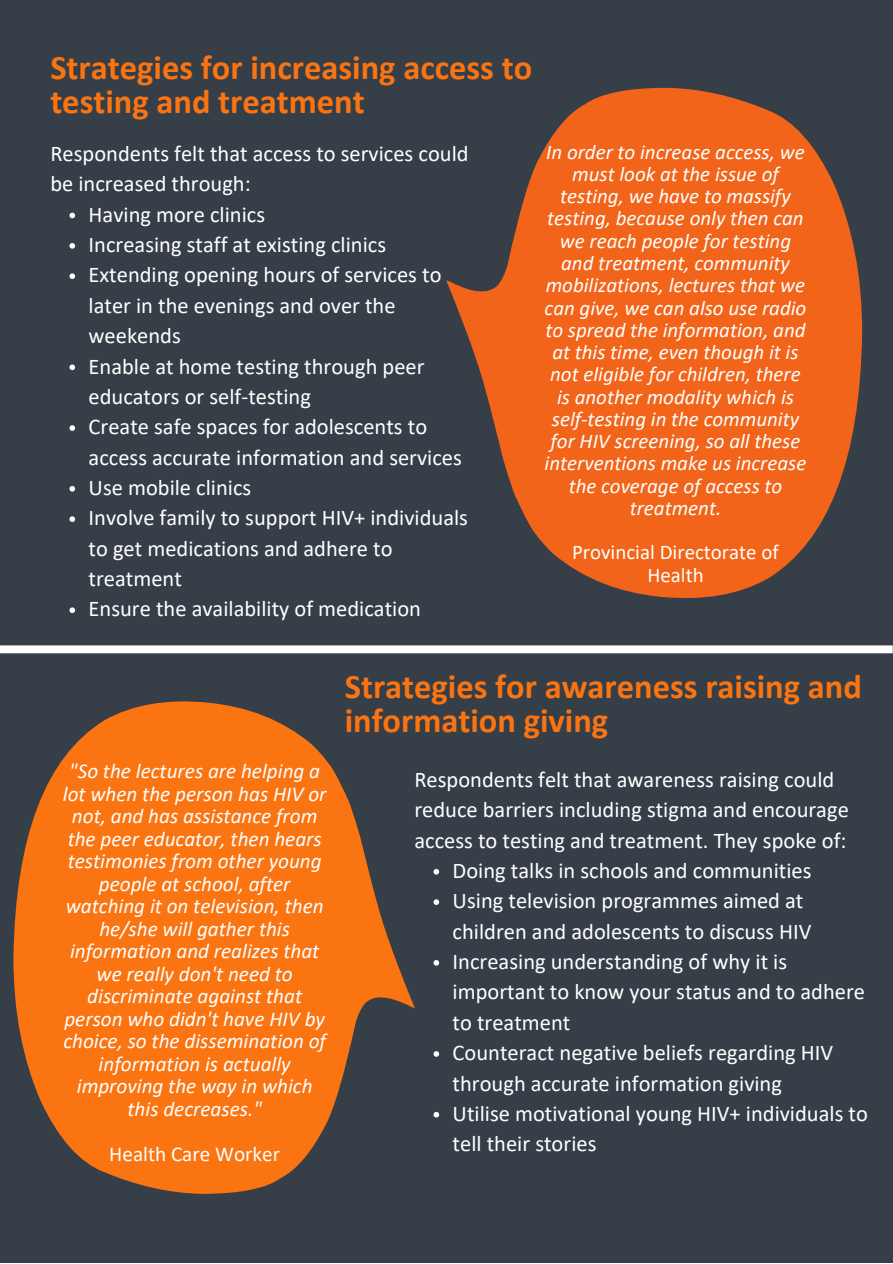
<style>
.page{position:relative;width:893px;height:1264px;background:#fff}
.page>*{position:absolute;margin:0;border:0;box-sizing:border-box;transform-origin:0 0}
.t1{font:700 34.5px/33.8px "Calibri";color:#fa7412}
.t2{font:22.5px/30.3px "Calibri";color:#fff}
.t3{font:italic 21.15px/22.5px "Calibri";color:#fff;text-align:center}
.t4{font:21.15px "Calibri";color:#fff}
.t5{font:italic 21px/22.2px "Calibri";color:#fff;text-align:center}
.t6{font:21px/22.2px "Calibri";color:#fff;text-align:center}
</style>
<div class="page">
<div style="left:0;top:0;width:892px;height:1262px;background:#363e47"></div>
<svg style="left:446px;top:88px;width:416px;height:511px;fill:#f26419"></svg>
<div style="left:0;top:645px;width:892px;height:8px;background:#fff"></div>
<svg style="left:13px;top:701px;width:401px;height:492px;fill:#fa7412"></svg>
<svg style="left:69px;top:213px;width:6px;height:5px"></svg>
<svg style="left:69px;top:243px;width:6px;height:6px"></svg>
<svg style="left:69px;top:273px;width:6px;height:6px"></svg>
<svg style="left:69px;top:364px;width:6px;height:6px"></svg>
<svg style="left:69px;top:425px;width:6px;height:6px"></svg>
<svg style="left:69px;top:486px;width:6px;height:5px"></svg>
<svg style="left:69px;top:516px;width:6px;height:6px"></svg>
<svg style="left:69px;top:607px;width:6px;height:6px"></svg>
<svg style="left:433px;top:869px;width:6px;height:5px"></svg>
<svg style="left:433px;top:899px;width:6px;height:6px"></svg>
<svg style="left:433px;top:960px;width:6px;height:5px"></svg>
<svg style="left:433px;top:1051px;width:6px;height:5px"></svg>
<svg style="left:433px;top:1111px;width:6px;height:6px"></svg>
<p class="t1" style="left:50px;top:53px;width:483px">Strategies for increasing access to testing and treatment</p>
<p class="t2" style="left:50px;top:140px;width:420px">Respondents felt that access to services could be increased through:</p>
<p class="t2" style="left:89px;top:201px;width:178px">Having more clinics</p>
<p class="t2" style="left:89px;top:231px;width:299px">Increasing staff at existing clinics</p>
<p class="t2" style="left:89px;top:262px;width:354px">Extending opening hours of services to later in the evenings and over the weekends</p>
<p class="t2" style="left:89px;top:353px;width:337px">Enable at home testing through peer educators or self-testing</p>
<p class="t2" style="left:89px;top:413px;width:375px">Create safe spaces for adolescents to access accurate information and services</p>
<p class="t2" style="left:89px;top:474px;width:164px">Use mobile clinics</p>
<p class="t2" style="left:89px;top:504px;width:381px">Involve family to support HIV+ individuals to get medications and adhere to treatment</p>
<p class="t2" style="left:89px;top:595px;width:334px">Ensure the availability of medication</p>
<p class="t5" style="left:544px;top:142px;width:263px">In order to increase access, we must look at the issue of testing, we have to massify testing, because only then can we reach people for testing and treatment, community mobilizations, lectures that we can give, we can also use radio to spread the information, and at this time, even though it is not eligible for children, there is another modality which is self-testing in the community for HIV screening, so all these interventions make us increase the coverage of access to treatment.</p>
<p class="t6" style="left:572px;top:543px;width:208px">Provincial Directorate of<br>Health</p>
<p class="t3" style="left:63px;top:761px;width:265px">"So the lectures are helping a lot when the person has HIV or not, and has assistance from the peer educator, then hears testimonies from other young people at school, after watching it on television, then he/she will gather this information and realizes that we really don't need to discriminate against that person who didn't have HIV by choice, so the dissemination of information is actually improving the way in which this decreases."</p>
<p class="t4" style="left:109px;top:1144px;width:172px">Health Care Worker</p>
<p class="t1" style="left:345px;top:672px;width:518px">Strategies for awareness raising and information giving</p>
<p class="t2" style="left:414px;top:766px;width:436px">Respondents felt that awareness raising could reduce barriers including stigma and encourage access to testing and treatment. They spoke of:</p>
<p class="t2" style="left:452px;top:857px;width:360px">Doing talks in schools and communities</p>
<p class="t2" style="left:452px;top:887px;width:360px">Using television programmes aimed at children and adolescents to discuss HIV</p>
<p class="t2" style="left:452px;top:948px;width:414px">Increasing understanding of why it is important to know your status and to adhere to treatment</p>
<p class="t2" style="left:452px;top:1039px;width:382px">Counteract negative beliefs regarding HIV through accurate information giving</p>
<p class="t2" style="left:452px;top:1100px;width:417px">Utilise motivational young HIV+ individuals to tell their stories</p>
</div>
